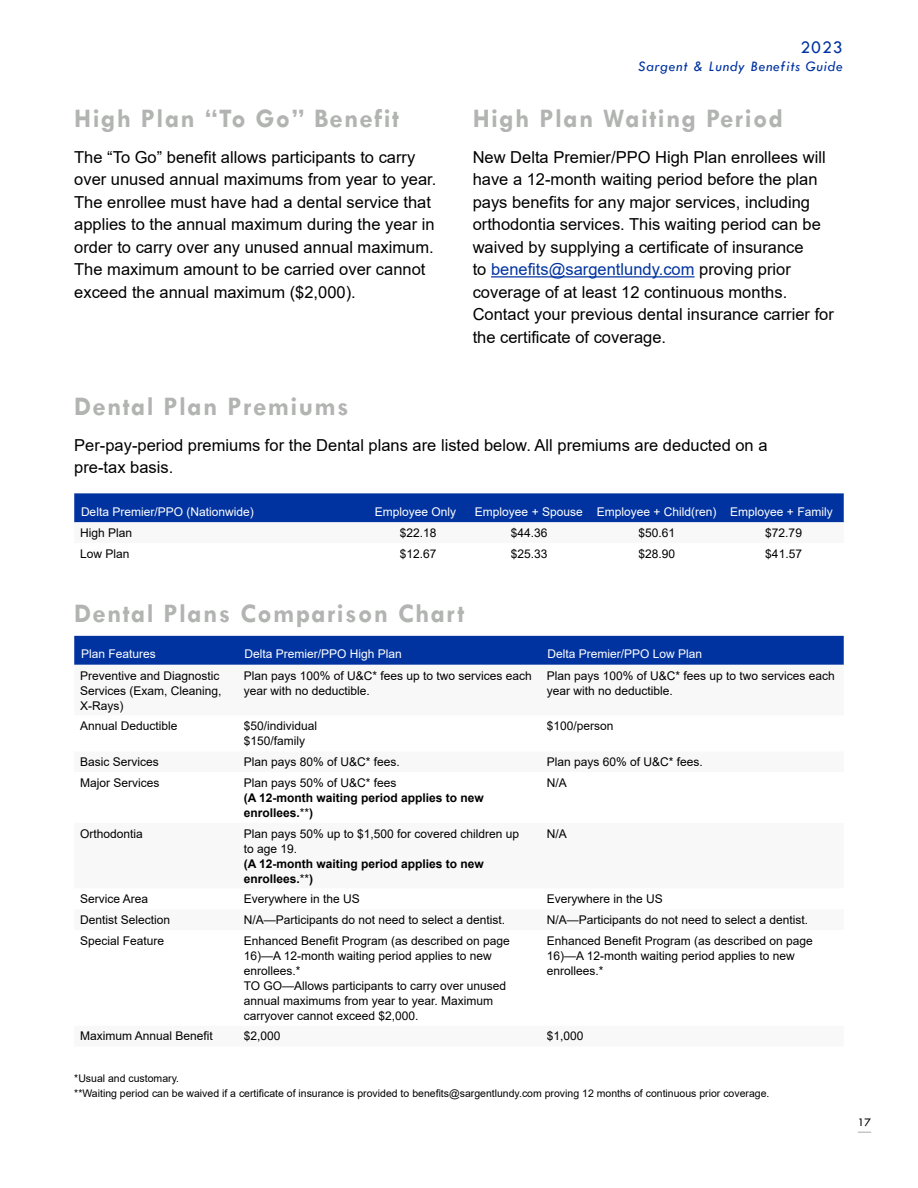
<style>
.page{position:relative;width:918px;height:1188px;background:#fff}
.page>*{position:absolute;margin:0;border:0;box-sizing:border-box;transform-origin:0 0}
.t1{font:700 27px "Tw Cen";letter-spacing:.05em;color:#b2b4b2}
.t2{font:18px "Tw Cen";color:#0033a0}
.t3{font:16.5px/22.5px "Arial";color:#000}
.t4{font:italic 15px "Tw Cen";letter-spacing:.05em;color:#0033a0}
.t5{font:12px/15px "Arial";color:#000}
.t6{font:12px "Arial";color:#fff}
.t7{font:700 12px/15px "Arial";color:#000}
.t8{font:12px "Tw Cen";color:#000}
.t9{font:10.5px/15px "Arial";color:#000}
.s1{color:#0033a0}
.s2{font-weight:400}
</style>
<div class="page">
<hr style="left:491px;top:276px;width:204px;height:1px;background:#0033a0">
<svg style="left:74px;top:493px;width:770px;height:30px;background:#0a3ba3"></svg>
<div style="left:74px;top:636px;width:770px;height:29px;background:#0033a0"></div>
<svg style="left:858px;top:1132px;width:13px;height:1px"></svg>
<h1 class="t1" style="left:74px;top:102px;width:327px">High Plan “To Go” Benefit</h1>
<p class="t3" style="left:74px;top:145px;width:364px">The “To Go” benefit allows participants to carry over unused annual maximums from year to year.<br>The enrollee must have had a dental service that applies to the annual maximum during the year in order to carry over any unused annual maximum.<br>The maximum amount to be carried over cannot exceed the annual maximum ($2,000).</p>
<h2 class="t2" style="left:800px;top:36px;width:44px">2023</h2>
<p class="t4" style="left:638px;top:57px;width:206px">Sargent &amp; Lundy Benefits Guide</p>
<h1 class="t1" style="left:473px;top:102px;width:312px">High Plan Waiting Period</h1>
<p class="t3" style="left:473px;top:145px;width:363px">New Delta Premier/PPO High Plan enrollees will have a 12-month waiting period before the plan pays benefits for any major services, including orthodontia services. This waiting period can be waived by supplying a certificate of insurance<br>to <span class="s1">benefits@sargentlundy.com</span> proving prior coverage of at least 12 continuous months.<br>Contact your previous dental insurance carrier for the certificate of coverage.</p>
<h1 class="t1" style="left:74px;top:390px;width:276px">Dental Plan Premiums</h1>
<h3 class="t3" style="left:74px;top:433px;width:695px">Per-pay-period premiums for the Dental plans are listed below. All premiums are deducted on a pre‑tax basis.</h3>
<p class="t6" style="left:81px;top:503px;width:174px">Delta Premier/PPO (Nationwide)</p>
<p class="t6" style="left:375px;top:503px;width:83px">Employee Only</p>
<p class="t6" style="left:475px;top:503px;width:359px">Employee + Spouse Employee + Child(ren) Employee + Family</p>
<p class="t5" style="left:80px;top:525px;width:54px">High Plan</p>
<p class="t5" style="left:400px;top:525px;width:38px">$22.18</p>
<p class="t5" style="left:511px;top:525px;width:38px">$44.36</p>
<p class="t5" style="left:638px;top:525px;width:38px">$50.61</p>
<p class="t5" style="left:765px;top:525px;width:38px">$72.79</p>
<p class="t5" style="left:80px;top:546px;width:51px">Low Plan</p>
<p class="t5" style="left:400px;top:546px;width:38px">$12.67</p>
<p class="t5" style="left:511px;top:546px;width:38px">$25.33</p>
<p class="t5" style="left:638px;top:546px;width:38px">$28.90</p>
<p class="t5" style="left:765px;top:546px;width:38px">$41.57</p>
<h1 class="t1" style="left:74px;top:598px;width:392px">Dental Plans Comparison Chart</h1>
<p class="t6" style="left:81px;top:646px;width:76px">Plan Features</p>
<p class="t6" style="left:244px;top:646px;width:159px">Delta Premier/PPO High Plan</p>
<p class="t6" style="left:547px;top:646px;width:156px">Delta Premier/PPO Low Plan</p>
<p class="t5" style="left:80px;top:668px;width:143px">Preventive and Diagnostic<br>Services (Exam, Cleaning,<br>X-Rays)</p>
<p class="t5" style="left:244px;top:668px;width:290px">Plan pays 100% of U&amp;C* fees up to two services each year with no deductible.</p>
<p class="t5" style="left:547px;top:668px;width:290px">Plan pays 100% of U&amp;C* fees up to two services each year with no deductible.</p>
<p class="t5" style="left:80px;top:719px;width:99px">Annual Deductible</p>
<p class="t5" style="left:244px;top:719px;width:75px">$50/individual $150/family</p>
<p class="t5" style="left:547px;top:719px;width:68px">$100/person</p>
<p class="t5" style="left:80px;top:754px;width:80px">Basic Services</p>
<p class="t5" style="left:244px;top:754px;width:158px">Plan pays 80% of U&amp;C* fees.</p>
<p class="t5" style="left:547px;top:754px;width:158px">Plan pays 60% of U&amp;C* fees.</p>
<p class="t5" style="left:80px;top:775px;width:81px">Major Services</p>
<p class="t5" style="left:244px;top:775px;width:154px">Plan pays 50% of U&amp;C* fees</p>
<p class="t7" style="left:244px;top:790px;width:242px">(A 12-month waiting period applies to new enrollees.<span class="s2">**</span>)</p>
<p class="t5" style="left:547px;top:775px;width:22px">N/A</p>
<p class="t5" style="left:80px;top:826px;width:64px">Orthodontia</p>
<p class="t5" style="left:244px;top:826px;width:277px">Plan pays 50% up to $1,500 for covered children up to age 19.</p>
<p class="t7" style="left:244px;top:856px;width:242px">(A 12-month waiting period applies to new enrollees.<span class="s2">**</span>)</p>
<p class="t5" style="left:547px;top:826px;width:22px">N/A</p>
<p class="t5" style="left:80px;top:891px;width:70px">Service Area</p>
<p class="t5" style="left:244px;top:891px;width:118px">Everywhere in the US</p>
<p class="t5" style="left:547px;top:891px;width:118px">Everywhere in the US</p>
<p class="t5" style="left:80px;top:912px;width:92px">Dentist Selection</p>
<p class="t5" style="left:244px;top:912px;width:263px">N/A—Participants do not need to select a dentist.</p>
<p class="t5" style="left:547px;top:912px;width:263px">N/A—Participants do not need to select a dentist.</p>
<p class="t5" style="left:80px;top:933px;width:86px">Special Feature</p>
<p class="t5" style="left:244px;top:933px;width:268px">Enhanced Benefit Program (as described on page 16)—A 12-month waiting period applies to new enrollees.*<br>TO GO—Allows participants to carry over unused annual maximums from year to year. Maximum carryover cannot exceed $2,000.</p>
<p class="t5" style="left:547px;top:933px;width:268px">Enhanced Benefit Program (as described on page<br>16)—A 12-month waiting period applies to new enrollees.*</p>
<p class="t5" style="left:80px;top:1029px;width:134px">Maximum Annual Benefit</p>
<p class="t5" style="left:244px;top:1029px;width:38px">$2,000</p>
<p class="t5" style="left:547px;top:1029px;width:38px">$1,000</p>
<p class="t9" style="left:74px;top:1070px;width:697px">*Usual and customary.<br>**Waiting period can be waived if a certificate of insurance is provided to benefits@sargentlundy.com proving 12 months of continuous prior coverage.</p>
<p class="t8" style="left:858px;top:1115px;width:15px">17</p>
</div>
